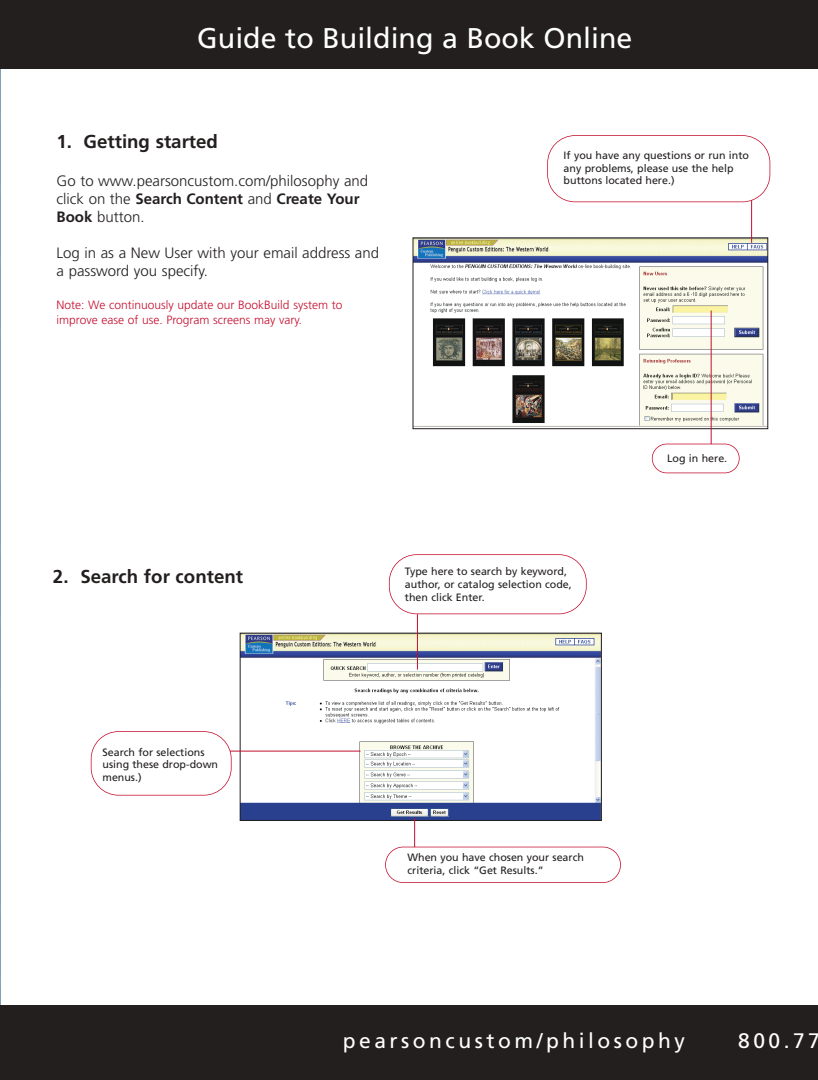
<style>
.page{position:relative;width:818px;height:1080px;background:#fff}
.page>*{position:absolute;margin:0;border:0;box-sizing:border-box;transform-origin:0 0}
.t1{font:28.5px "Frutiger";color:#fff}
.t2{font:21px "Frutiger";letter-spacing:.165em;color:#fff}
.t3{font:700 18.6px "Frutiger";color:#231f1f}
.t4{font:300 15px/18px "Frutiger";color:#231f1f}
.t5{font:300 12px/14.4px "Frutiger";color:#c40f2f}
.t6{font:10.65px/12.8px "Frutiger";color:#231f1f}
.s1{font-weight:700}
</style>
<div class="page">
<div style="left:0;top:10px;width:35px;height:1070px;background:#7fa0b6"></div>
<div style="left:1px;top:68px;width:71px;height:939px;background:#fff"></div>
<div style="left:547px;top:135px;width:222px;height:67px;border:2px solid #c40f2f;border-radius:28px"></div>
<img style="left:414px;top:239px;width:351px;height:187px">
<div style="left:412px;top:237px;width:355px;height:192px;border:1px solid #231f1f"></div>
<img style="left:241px;top:635px;width:358px;height:184px">
<div style="left:239px;top:633px;width:362px;height:188px;border:1px solid #231f1f"></div>
<hr style="left:230px;top:751px;width:130px;height:1px;background:#c40f2f">
<div style="left:91px;top:731px;width:140px;height:65px;border:2px solid #c40f2f;border-radius:28px"></div>
<svg style="left:414px;top:818px;width:1px;height:29px"></svg>
<div style="left:385px;top:847px;width:235px;height:36px;border:2px solid #c40f2f;border-radius:18px"></div>
<div style="left:388px;top:554px;width:198px;height:60px;border:2px solid #c40f2f;border-radius:28px"></div>
<div style="left:0;top:0;width:817px;height:68px;background:#231f1f"></div>
<hr style="left:750px;top:200px;width:1px;height:43px;background:#c40f2f">
<div style="left:651px;top:444px;width:88px;height:29px;border:2px solid #c40f2f;border-radius:15px"></div>
<hr style="left:710px;top:311px;width:1px;height:133px;background:#c40f2f">
<hr style="left:417px;top:614px;width:1px;height:56px;background:#c40f2f">
<hr style="left:817px;top:187px;width:1px;height:98px;background:#c40f2f">
<hr style="left:817px;top:297px;width:1px;height:123px;background:#c40f2f">
<div style="left:0;top:1005px;width:817px;height:75px;background:#231f1f"></div>
<h1 class="t1" style="left:197px;top:27px;width:436px">Guide to Building a Book Online</h1>
<h3 class="t3" style="left:57px;top:134px;width:163px">1. Getting started</h3>
<h3 class="t4" style="left:57px;top:173px;width:313px">Go to www.pearsoncustom.com/philosophy and click on the <span class="s1">Search Content</span> and <span class="s1">Create Your<br>Book</span> button.</h3>
<h3 class="t4" style="left:57px;top:245px;width:324px">Log in as a New User with your email address and a password you specify.</h3>
<p class="t5" style="left:57px;top:299px;width:287px">Note: We continuously update our BookBuild system to improve ease of use. Program screens may vary.</p>
<p class="t6" style="left:563px;top:150px;width:187px">If you have any questions or run into any problems, please use the help buttons located here.)</p>
<h3 class="t3" style="left:53px;top:569px;width:191px">2. Search for content</h3>
<p class="t6" style="left:404px;top:566px;width:168px">Type here to search by keyword, author, or catalog selection code, then click Enter.</p>
<p class="t6" style="left:667px;top:453px;width:61px">Log in here.</p>
<p class="t6" style="left:102px;top:746px;width:117px">Search for selections using these drop-down menus.)</p>
<p class="t6" style="left:407px;top:852px;width:178px">When you have chosen your search criteria, click “Get Results.”</p>
<h2 class="t2" style="left:342px;top:1032px;width:343px">pearsoncustom/philosophy</h2>
<h2 class="t2" style="left:737px;top:1032px;width:83px">800.77</h2>
</div>
